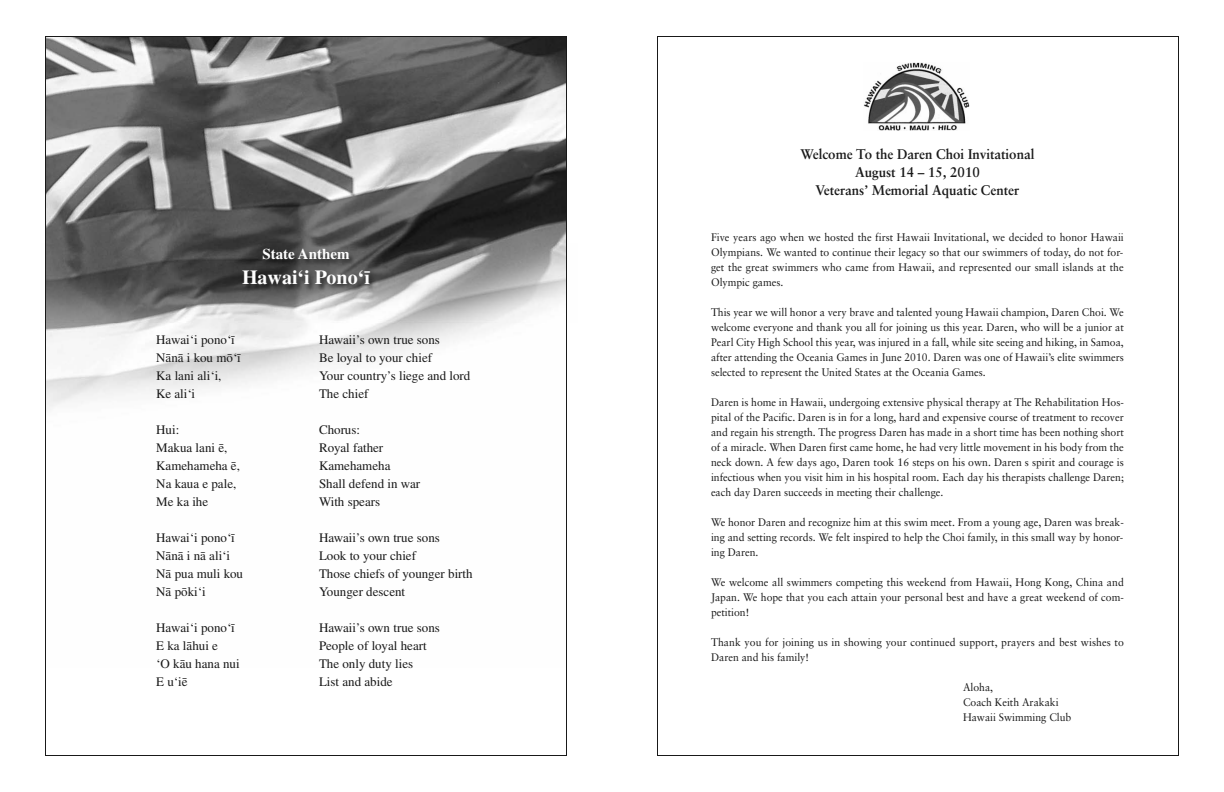
<style>
.page{position:relative;width:1224px;height:792px;background:#fff}
.page>*{position:absolute;margin:0;border:0;box-sizing:border-box;transform-origin:0 0}
.t1{font:700 20px "Hawn Time";color:#fff}
.t2{font:700 15px "Hawn Time";color:#fff}
.t3{font:700 14px/18px "Sabon";color:#191919;text-align:center;scale:.95 1}
.t4{font:13px/18px "Hawn Time";color:#191919}
.t5{font:11px/15px "Sabon";color:#191919;text-align:justify;scale:.95 1}
</style>
<div class="page">
<img style="left:47px;top:38px;width:518px;height:371px">
<img style="left:46px;top:243px;width:520px;height:79px">
<img style="left:863px;top:63px;width:107px;height:68px">
<h2 class="t2" style="left:263px;top:249px;width:88px">State Anthem</h2>
<h1 class="t1" style="left:242px;top:271px;width:129px">Hawai‘i Pono‘ï</h1>
<p class="t4" style="left:156px;top:332px;width:86px">Hawai‘i pono‘ï<br>Nänä i kou mö‘ï<br>Ka lani ali‘i,<br>Ke ali‘i</p>
<p class="t4" style="left:156px;top:422px;width:85px">Hui:<br>Makua lani ë,<br>Kamehameha ë,<br>Na kaua e pale,<br>Me ka ihe</p>
<p class="t4" style="left:156px;top:530px;width:88px">Hawai‘i pono‘ï<br>Nänä i nä ali‘i<br>Nä pua muli kou<br>Nä pöki‘i</p>
<p class="t4" style="left:156px;top:620px;width:85px">Hawai‘i pono‘ï<br>E ka lähui e<br>‘O käu hana nui<br>E u‘ië</p>
<p class="t4" style="left:319px;top:332px;width:153px">Hawaii’s own true sons<br>Be loyal to your chief<br>Your country’s liege and lord<br>The chief</p>
<p class="t4" style="left:319px;top:422px;width:103px">Chorus:<br>Royal father<br>Kamehameha<br>Shall defend in war<br>With spears</p>
<p class="t4" style="left:319px;top:530px;width:155px">Hawaii’s own true sons<br>Look to your chief<br>Those chiefs of younger birth<br>Younger descent</p>
<p class="t4" style="left:319px;top:620px;width:122px">Hawaii’s own true sons<br>People of loyal heart<br>The only duty lies<br>List and abide</p>
<p class="t3" style="left:800px;top:147px;width:248px">Welcome To the Daren Choi Invitational<br>August 14 – 15, 2010<br>Veterans’ Memorial Aquatic Center</p>
<p class="t5" style="left:711px;top:231px;width:436px">Five years ago when we hosted the first Hawaii Invitational, we decided to honor Hawaii Olympians. We wanted to continue their legacy so that our swimmers of today, do not for&shy;get the great swimmers who came from Hawaii, and represented our small islands at the Olympic games.</p>
<p class="t5" style="left:711px;top:306px;width:436px">This year we will honor a very brave and talented young Hawaii champion, Daren Choi. We welcome everyone and thank you all for joining us this year. Daren, who will be a junior at Pearl City High School this year, was injured in a fall, while site seeing and hiking, in Samoa, after attending the Oceania Games in June 2010. Daren was one of Hawaii’s elite swimmers selected to represent the United States at the Oceania Games.</p>
<p class="t5" style="left:711px;top:396px;width:436px">Daren is home in Hawaii, undergoing extensive physical therapy at The Rehabilitation Hos&shy;pital of the Pacific. Daren is in for a long, hard and expensive course of treatment to recover and regain his strength. The progress Daren has made in a short time has been nothing short of a miracle. When Daren first came home, he had very little movement in his body from the neck down. A few days ago, Daren took 16 steps on his own. Daren s spirit and courage is infectious when you visit him in his hospital room. Each day his therapists challenge Daren; each day Daren succeeds in meeting their challenge.</p>
<p class="t5" style="left:711px;top:516px;width:436px">We honor Daren and recognize him at this swim meet. From a young age, Daren was break&shy;ing and setting records. We felt inspired to help the Choi family, in this small way by honor&shy;ing Daren.</p>
<p class="t5" style="left:711px;top:576px;width:436px">We welcome all swimmers competing this weekend from Hawaii, Hong Kong, China and Japan. We hope that you each attain your personal best and have a great weekend of com&shy;petition!</p>
<p class="t5" style="left:711px;top:636px;width:436px">Thank you for joining us in showing your continued support, prayers and best wishes to<br>Daren and his family!</p>
<p class="t5" style="left:963px;top:681px;width:116px;text-align:left">Aloha,<br>Coach Keith Arakaki<br>Hawaii Swimming Club</p>
</div>
